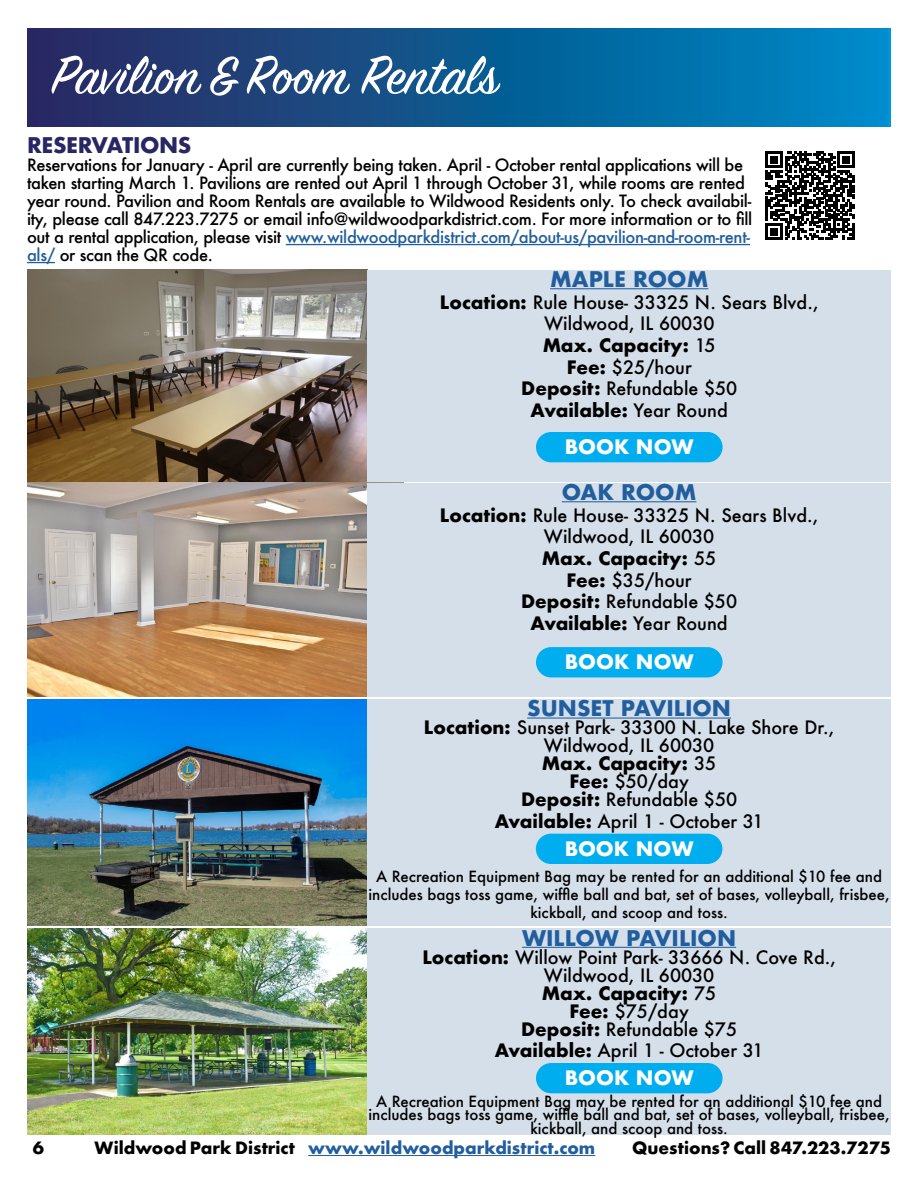
<style>
.page{position:relative;width:918px;height:1188px;background:#fff}
.page>*{position:absolute;margin:0;border:0;box-sizing:border-box;transform-origin:0 0}
.t1{font:60px "Sign Painter House Script";color:#fff}
.t2{font:700 21px "Futura";color:#215e9e}
.t3{font:700 21px "Futura";letter-spacing:-.02em;color:#282763}
.t4{font:700 19.35px "Futura";color:#fff}
.t5{font:500 18px/21.6px "Futura";color:#000;text-align:center}
.t6{font:500 16.5px/18px "Futura";letter-spacing:-.02em;color:#000}
.t7{font:700 16.5px "Futura";color:#215e9e}
.t8{font:700 16.5px "Futura";color:#000}
.t9{font:500 15px/18px "Futura";color:#000;text-align:center}
.s1{color:#215e9e}
.s2{font-weight:700}
.s3{color:#000}
</style>
<div class="page">
<div style="left:27px;top:28px;width:864px;height:98px;background:linear-gradient(to right,#2a275d,#008bc7)"></div>
<img style="left:27px;top:270px;width:340px;height:211px">
<img style="left:27px;top:483px;width:340px;height:214px">
<img style="left:27px;top:699px;width:340px;height:227px">
<img style="left:27px;top:928px;width:340px;height:207px">
<div style="left:367px;top:270px;width:524px;height:211px;background:#d5dfea"></div>
<hr style="left:550px;top:288px;width:158px;height:1px;background:#215e9e">
<div style="left:367px;top:483px;width:524px;height:214px;background:#d5dfea"></div>
<hr style="left:562px;top:501px;width:134px;height:1px;background:#215e9e">
<div style="left:367px;top:699px;width:524px;height:227px;background:#d5dfea"></div>
<hr style="left:527px;top:718px;width:204px;height:1px;background:#215e9e">
<div style="left:367px;top:928px;width:524px;height:207px;background:#d5dfea"></div>
<hr style="left:522px;top:947px;width:214px;height:1px;background:#215e9e">
<hr style="left:286px;top:244px;width:464px;height:1px;background:#215e9e">
<svg style="left:27px;top:262px;width:28px;height:1px"></svg>
<svg style="left:766px;top:151px;width:88px;height:89px"></svg>
<hr style="left:308px;top:1155px;width:287px;height:1px;background:#215e9e">
<div style="left:536px;top:1063px;width:187px;height:30px;background:#00aeef;border-radius:15px"></div>
<div style="left:536px;top:834px;width:186px;height:30px;background:#00aeef;border-radius:15px"></div>
<div style="left:536px;top:647px;width:187px;height:30px;background:#00aeef;border-radius:15px"></div>
<div style="left:536px;top:432px;width:187px;height:30px;background:#00aeef;border-radius:15px"></div>
<h1 class="t1" style="left:52px;top:38px;width:447px">Pavilion &amp; Room Rentals</h1>
<p class="t3" style="left:27px;top:130px;width:166px">RESERVATIONS</p>
<p class="t6" style="left:27px;top:156px;width:727px">Reservations for January - April are currently being taken. April - October rental applications will be taken starting March 1. Pavilions are rented out April 1 through October 31, while rooms are rented year round. Pavilion and Room Rentals are available to Wildwood Residents only. To check availabil&shy;ity, please call 847.223.7275 or email info@wildwoodparkdistrict.com. For more information or to fill out a rental application, please visit <span class="s1">www.wildwoodparkdistrict.com/about-us/pavilion-and-room-rent&shy;als/</span> or scan the QR code.</p>
<p class="t2" style="left:550px;top:264px;width:160px">MAPLE ROOM</p>
<p class="t5" style="left:440px;top:291px;width:380px"><span class="s2">Location:</span> Rule House- 33325 N. Sears Blvd.,<br>Wildwood, IL 60030<br><span class="s2">Max. Capacity:</span> 15<br><span class="s2">Fee:</span> $25/hour<br><span class="s2">Deposit:</span> Refundable $50<br><span class="s2">Available:</span> Year Round</p>
<p class="t4" style="left:565px;top:433px;width:130px">BOOK NOW</p>
<p class="t2" style="left:562px;top:477px;width:136px">OAK ROOM</p>
<p class="t5" style="left:440px;top:504px;width:380px"><span class="s2">Location:</span> Rule House- 33325 N. Sears Blvd.,<br>Wildwood, IL 60030<br><span class="s2">Max. Capacity:</span> 55<br><span class="s2">Fee:</span> $35/hour<br><span class="s2">Deposit:</span> Refundable $50<br><span class="s2">Available:</span> Year Round</p>
<p class="t4" style="left:565px;top:648px;width:130px">BOOK NOW</p>
<p class="t2" style="left:527px;top:693px;width:205px">SUNSET PAVILION</p>
<p class="t5" style="left:424px;top:719px;width:412px;line-height:18px"><span class="s2">Location:</span> Sunset Park- 33300 N. Lake Shore Dr.,<br>Wildwood, IL 60030<br><span class="s2">Max. Capacity:</span> 35<br><span class="s2">Fee:</span> $50/day<br><span class="s2">Deposit:</span> Refundable $50</p>
<p class="t5" style="left:495px;top:810px;width:270px"><span class="s2">Available:</span> April 1 - October 31</p>
<p class="t9" style="left:369px;top:867px;width:523px">A Recreation Equipment Bag may be rented for an additional $10 fee and includes bags toss game, wiffle ball and bat, set of bases, volleyball, frisbee, kickball, and scoop and toss.</p>
<p class="t2" style="left:522px;top:923px;width:216px">WILLOW PAVILION</p>
<p class="t5" style="left:422px;top:948px;width:415px;line-height:18px"><span class="s2">Location:</span> Willow Point Park- 33666 N. Cove Rd.,<br>Wildwood, IL 60030<br><span class="s2">Max. Capacity:</span> 75<br><span class="s2">Fee:</span> $75/day<br><span class="s2">Deposit:</span> Refundable $75</p>
<p class="t5" style="left:495px;top:1040px;width:270px"><span class="s2">Available:</span> April 1 - October 31</p>
<p class="t9" style="left:369px;top:1094px;width:523px;line-height:13.5px">A Recreation Equipment Bag may be rented for an additional $10 fee and includes bags toss game, wiffle ball and bat, set of bases, volleyball, frisbee, kickball, and scoop and toss.</p>
<p class="t4" style="left:565px;top:834px;width:130px">BOOK NOW</p>
<p class="t4" style="left:565px;top:1064px;width:130px">BOOK NOW</p>
<p class="t8" style="left:33px;top:1136px;width:13px">6</p>
<p class="t7" style="left:95px;top:1136px;width:502px"><span class="s3">Wildwood Park District</span> www.wildwoodparkdistrict.com</p>
<p class="t8" style="left:632px;top:1136px;width:261px">Questions? Call 847.223.7275</p>
</div>
